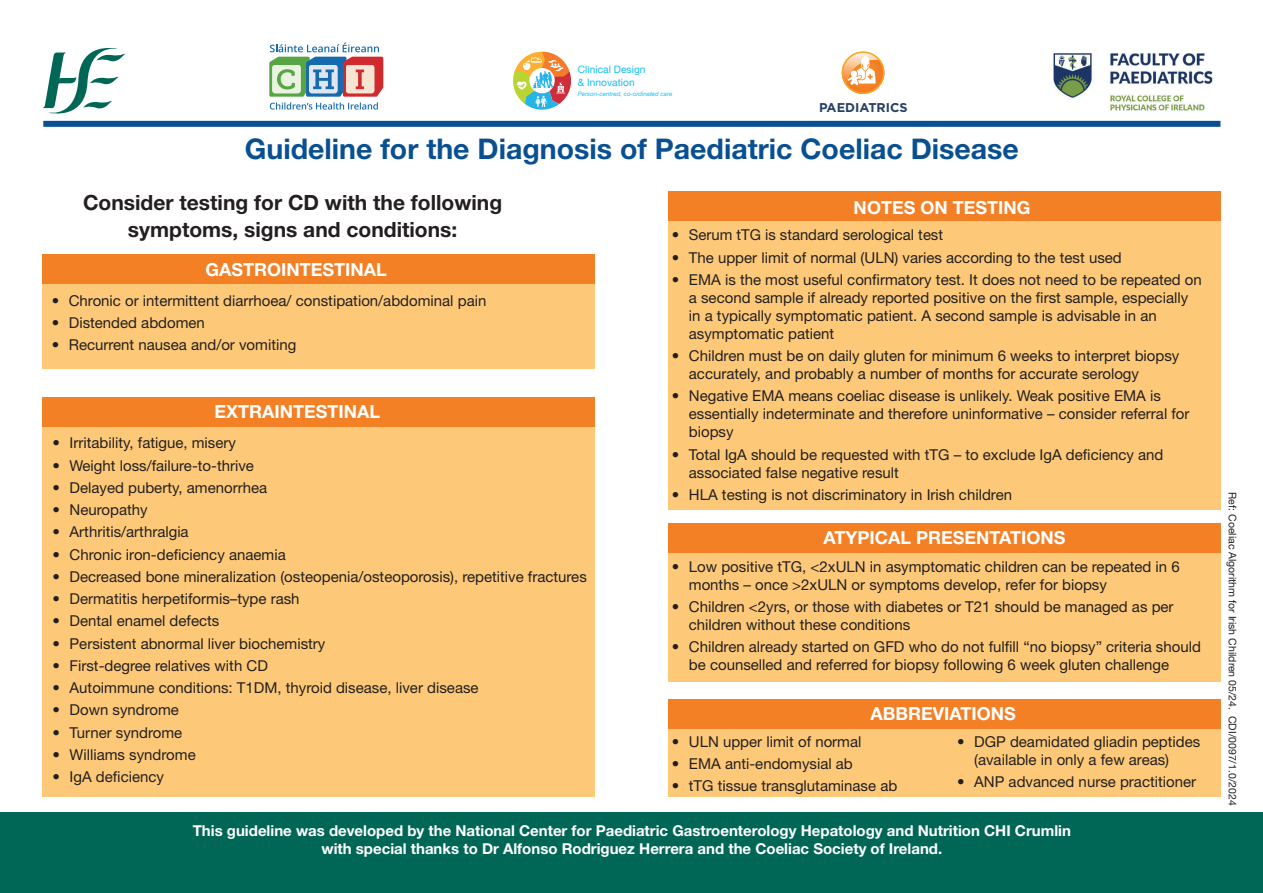
<style>
.page{position:relative;width:1263px;height:893px;background:#fff}
.page>*{position:absolute;margin:0;border:0;box-sizing:border-box;transform-origin:0 0}
.t1{font:700 28.5px "Helvetica Neue LT Std";color:#095092}
.t2{font:700 21px/27px "Helvetica Neue LT Std";color:#231f20;text-align:center}
.t3{font:700 18px "Helvetica Neue LT Std";color:#fff}
.t4{font:15px/18px "Helvetica Neue LT Std";color:#231f20}
.t5{font:700 15px/18px "Helvetica Neue LT Std";color:#fff;text-align:center}
.t6{font:700 12.75px "Gotham";color:#264066}
.t7{font:10.5px "Helvetica Neue LT Std";color:#231f20}
.t8{font:10.2px/12.3px "Helvetica Neue";color:#15c0f2}
.t9{font:italic 6.15px "Helvetica Neue";color:#15c0f2}
</style>
<div class="page">
<div style="left:43px;top:263px;width:552px;height:106px;background:#fdc978"></div>
<div style="left:43px;top:415px;width:552px;height:382px;background:#fdc978"></div>
<div style="left:668px;top:196px;width:552px;height:314px;background:#fdc978"></div>
<div style="left:668px;top:703px;width:552px;height:94px;background:#fdc978"></div>
<div style="left:668px;top:533px;width:552px;height:149px;background:#fdc978"></div>
<div style="left:43px;top:121px;width:1177px;height:6px;background:#095092"></div>
<div style="left:43px;top:254px;width:552px;height:30px;background:#f48026"></div>
<div style="left:43px;top:398px;width:552px;height:29px;background:#f48026"></div>
<div style="left:668px;top:191px;width:552px;height:30px;background:#f48026"></div>
<div style="left:668px;top:699px;width:552px;height:30px;background:#f48026"></div>
<div style="left:668px;top:523px;width:552px;height:30px;background:#f48026"></div>
<div style="left:0;top:813px;width:1263px;height:80px;background:#006756"></div>
<svg style="left:43px;top:48px;width:82px;height:66px"></svg>
<svg style="left:842px;top:51px;width:42px;height:43px"></svg>
<img style="left:1053px;top:53px;width:160px;height:58px">
<svg style="left:513px;top:52px;width:58px;height:58px"></svg>
<svg style="left:269px;top:43px;width:114px;height:67px"></svg>
<p class="t8" style="left:578px;top:64px;width:69px">Clinical Design &amp; Innovation</p>
<p class="t9" style="left:578px;top:90px;width:96px">Person-centred, co-ordinated care</p>
<p class="t6" style="left:819px;top:100px;width:90px">PAEDIATRICS</p>
<h1 class="t1" style="left:245px;top:131px;width:775px">Guideline for the Diagnosis of Paediatric Coeliac Disease</h1>
<h2 class="t2" style="left:83px;top:188px;width:421px">Consider testing for CD with the following symptoms, signs and conditions:</h2>
<p class="t3" style="left:205px;top:258px;width:183px">GASTROINTESTINAL</p>
<p class="t4" style="left:52px;top:291px;width:436px">• Chronic or intermittent diarrhoea/ constipation/abdominal pain</p>
<p class="t4" style="left:52px;top:314px;width:155px">• Distended abdomen</p>
<p class="t4" style="left:52px;top:336px;width:246px">• Recurrent nausea and/or vomiting</p>
<p class="t3" style="left:214px;top:401px;width:167px">EXTRAINTESTINAL</p>
<p class="t4" style="left:53px;top:434px;width:185px">• Irritability, fatigue, misery</p>
<p class="t4" style="left:53px;top:456px;width:203px">• Weight loss/failure-to-thrive</p>
<p class="t4" style="left:53px;top:478px;width:216px">• Delayed puberty, amenorrhea</p>
<p class="t4" style="left:53px;top:501px;width:97px">• Neuropathy</p>
<p class="t4" style="left:53px;top:523px;width:138px">• Arthritis/arthralgia</p>
<p class="t4" style="left:53px;top:545px;width:235px">• Chronic iron-deficiency anaemia</p>
<p class="t4" style="left:53px;top:567px;width:536px">• Decreased bone mineralization (osteopenia/osteoporosis), repetitive fractures</p>
<p class="t4" style="left:53px;top:590px;width:249px">• Dermatitis herpetiformis–type rash</p>
<p class="t4" style="left:53px;top:612px;width:168px">• Dental enamel defects</p>
<p class="t4" style="left:53px;top:634px;width:274px">• Persistent abnormal liver biochemistry</p>
<p class="t4" style="left:53px;top:656px;width:217px">• First-degree relatives with CD</p>
<p class="t4" style="left:53px;top:679px;width:428px">• Autoimmune conditions: T1DM, thyroid disease, liver disease</p>
<p class="t4" style="left:53px;top:701px;width:128px">• Down syndrome</p>
<p class="t4" style="left:53px;top:723px;width:131px">• Turner syndrome</p>
<p class="t4" style="left:53px;top:745px;width:145px">• Williams syndrome</p>
<p class="t4" style="left:53px;top:768px;width:113px">• IgA deficiency</p>
<p class="t3" style="left:854px;top:196px;width:178px">NOTES ON TESTING</p>
<p class="t4" style="left:672px;top:226px;width:273px">• Serum tTG is standard serological test</p>
<p class="t4" style="left:672px;top:248px;width:451px">• The upper limit of normal (ULN) varies according to the test used</p>
<p class="t4" style="left:689px;top:270px;width:514px;text-indent:-17px">• EMA is the most useful confirmatory test. It does not need to be repeated on a second sample if already reported positive on the first sample, especially in a typically symptomatic patient. A second sample is advisable in an asymptomatic patient</p>
<p class="t4" style="left:689px;top:347px;width:492px;text-indent:-17px">• Children must be on daily gluten for minimum 6 weeks to interpret biopsy accurately, and probably a number of months for accurate serology</p>
<p class="t4" style="left:689px;top:387px;width:502px;text-indent:-17px">• Negative EMA means coeliac disease is unlikely. Weak positive EMA is essentially indeterminate and therefore uninformative – consider referral for biopsy</p>
<p class="t4" style="left:689px;top:445px;width:476px;text-indent:-17px">• Total IgA should be requested with tTG – to exclude IgA deficiency and associated false negative result</p>
<p class="t4" style="left:672px;top:485px;width:342px">• HLA testing is not discriminatory in Irish children</p>
<p class="t3" style="left:823px;top:526px;width:244px">ATYPICAL PRESENTATIONS</p>
<p class="t4" style="left:689px;top:557px;width:492px;text-indent:-17px">• Low positive tTG, &lt;2xULN in asymptomatic children can be repeated in 6 months – once &gt;2xULN or symptoms develop, refer for biopsy</p>
<p class="t4" style="left:689px;top:598px;width:486px;text-indent:-17px">• Children &lt;2yrs, or those with diabetes or T21 should be managed as per children without these conditions</p>
<p class="t4" style="left:689px;top:638px;width:514px;text-indent:-17px">• Children already started on GFD who do not fulfill “no biopsy” criteria should be counselled and referred for biopsy following 6 week gluten challenge</p>
<p class="t3" style="left:871px;top:703px;width:147px">ABBREVIATIONS</p>
<p class="t4" style="left:672px;top:732px;width:191px">• ULN upper limit of normal</p>
<p class="t4" style="left:672px;top:754px;width:182px">• EMA anti-endomysial ab</p>
<p class="t4" style="left:672px;top:776px;width:227px">• tTG tissue transglutaminase ab</p>
<p class="t4" style="left:974px;top:732px;width:228px;text-indent:-17px">• DGP deamidated gliadin peptides (available in only a few areas)</p>
<p class="t4" style="left:957px;top:772px;width:240px">• ANP advanced nurse practitioner</p>
<p class="t5" style="left:193px;top:821px;width:880px">This guideline was developed by the National Center for Paediatric Gastroenterology Hepatology and Nutrition CHI Crumlin with special thanks to Dr Alfonso Rodriguez Herrera and the Coeliac Society of Ireland.</p>
<p class="t7" style="left:1239px;top:492px;width:315px;rotate:90deg">Ref: Coeliac Algorithm for Irish Children 05/24. CDI/0097/1.0/2024</p>
</div>
